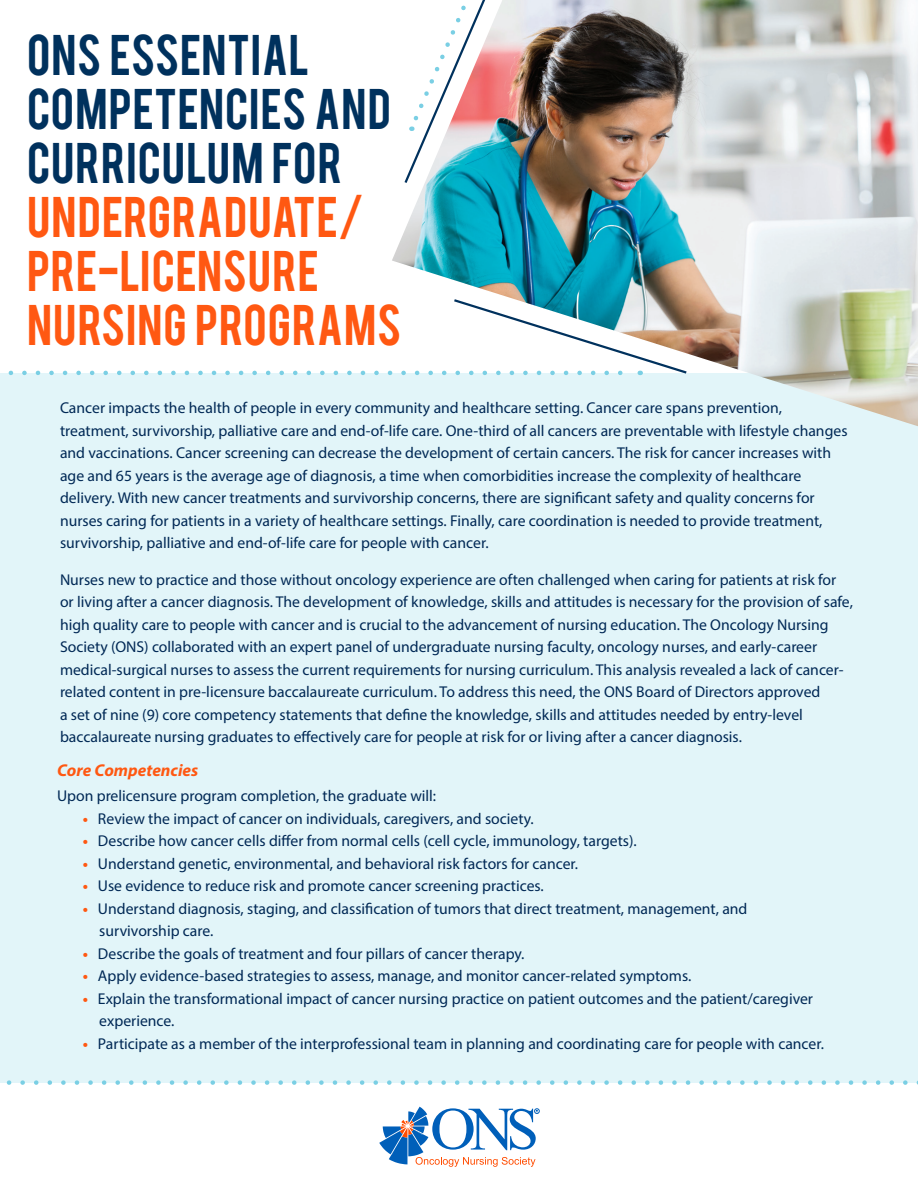
<style>
.page{position:relative;width:918px;height:1188px;background:#fff}
.page>*{position:absolute;margin:0;border:0;box-sizing:border-box;transform-origin:0 0}
.t1{font:45px "Bebas";letter-spacing:.02em;color:#ff5812}
.t2{font:45px "Bebas";letter-spacing:.02em;color:#00315d}
.t3{font:italic 700 17.1px "Myriad Pro";color:#ff5812}
.t4{font:15.75px/22.5px "Myriad Pro";color:#002855}
.s1{font-weight:700;color:#ff5812}
</style>
<div class="page">
<svg style="left:379px;top:1107px;width:161px;height:60px"></svg>
<div style="left:0;top:374px;width:918px;height:709px;background:#e2f5f9"></div>
<img style="left:392px;top:0;width:526px;height:426px">
<svg style="left:403px;top:0;width:90px;height:185px"></svg>
<svg style="left:0;top:297px;width:689px;height:78px"></svg>
<svg style="left:6px;top:1080px;width:912px;height:5px"></svg>
<p class="t2" style="left:27px;top:23px;width:284px">ONS ESSENTIAL</p>
<p class="t2" style="left:27px;top:77px;width:365px">COMPETENCIES AND</p>
<p class="t2" style="left:27px;top:131px;width:317px">CURRICULUM FOR</p>
<p class="t1" style="left:27px;top:185px;width:338px">UNDERGRADUATE/</p>
<p class="t1" style="left:27px;top:239px;width:294px">PRE-LICENSURE</p>
<p class="t1" style="left:27px;top:293px;width:376px">NURSING PROGRAMS</p>
<p class="t4" style="left:60px;top:397px;width:789px">Cancer impacts the health of people in every community and healthcare setting. Cancer care spans prevention, treatment, survivorship, palliative care and end-of-life care. One-third of all cancers are preventable with lifestyle changes and vaccinations. Cancer screening can decrease the development of certain cancers. The risk for cancer increases with age and 65 years is the average age of diagnosis, a time when comorbidities increase the complexity of healthcare delivery. With new cancer treatments and survivorship concerns, there are significant safety and quality concerns for nurses caring for patients in a variety of healthcare settings. Finally, care coordination is needed to provide treatment, survivorship, palliative and end-of-life care for people with cancer.</p>
<p class="t4" style="left:60px;top:568px;width:794px">Nurses new to practice and those without oncology experience are often challenged when caring for patients at risk for or living after a cancer diagnosis. The development of knowledge, skills and attitudes is necessary for the provision of safe, high quality care to people with cancer and is crucial to the advancement of nursing education. The Oncology Nursing Society (ONS) collaborated with an expert panel of undergraduate nursing faculty, oncology nurses, and early-career medical-surgical nurses to assess the current requirements for nursing curriculum. This analysis revealed a lack of cancer&shy;related content in pre-licensure baccalaureate curriculum. To address this need, the ONS Board of Directors approved<br>a set of nine (9) core competency statements that define the knowledge, skills and attitudes needed by entry-level baccalaureate nursing graduates to effectively care for people at risk for or living after a cancer diagnosis.</p>
<p class="t3" style="left:57px;top:759px;width:143px">Core Competencies</p>
<p class="t4" style="left:57px;top:784px;width:381px">Upon prelicensure program completion, the graduate will:</p>
<p class="t4" style="left:83px;top:807px;width:453px"><span class="s1">•</span> Review the impact of cancer on individuals, caregivers, and society.</p>
<p class="t4" style="left:83px;top:829px;width:556px"><span class="s1">•</span> Describe how cancer cells differ from normal cells (cell cycle, immunology, targets).</p>
<p class="t4" style="left:83px;top:852px;width:497px"><span class="s1">•</span> Understand genetic, environmental, and behavioral risk factors for cancer.</p>
<p class="t4" style="left:83px;top:874px;width:463px"><span class="s1">•</span> Use evidence to reduce risk and promote cancer screening practices.</p>
<p class="t4" style="left:99px;top:897px;width:650px;text-indent:-17px"><span class="s1">•</span> Understand diagnosis, staging, and classification of tumors that direct treatment, management, and survivorship care.</p>
<p class="t4" style="left:83px;top:942px;width:443px"><span class="s1">•</span> Describe the goals of treatment and four pillars of cancer therapy.</p>
<p class="t4" style="left:83px;top:964px;width:610px"><span class="s1">•</span> Apply evidence-based strategies to assess, manage, and monitor cancer-related symptoms.</p>
<p class="t4" style="left:99px;top:987px;width:715px;text-indent:-17px"><span class="s1">•</span> Explain the transformational impact of cancer nursing practice on patient outcomes and the patient/caregiver experience.</p>
<p class="t4" style="left:83px;top:1032px;width:743px"><span class="s1">•</span> Participate as a member of the interprofessional team in planning and coordinating care for people with cancer.</p>
</div>
